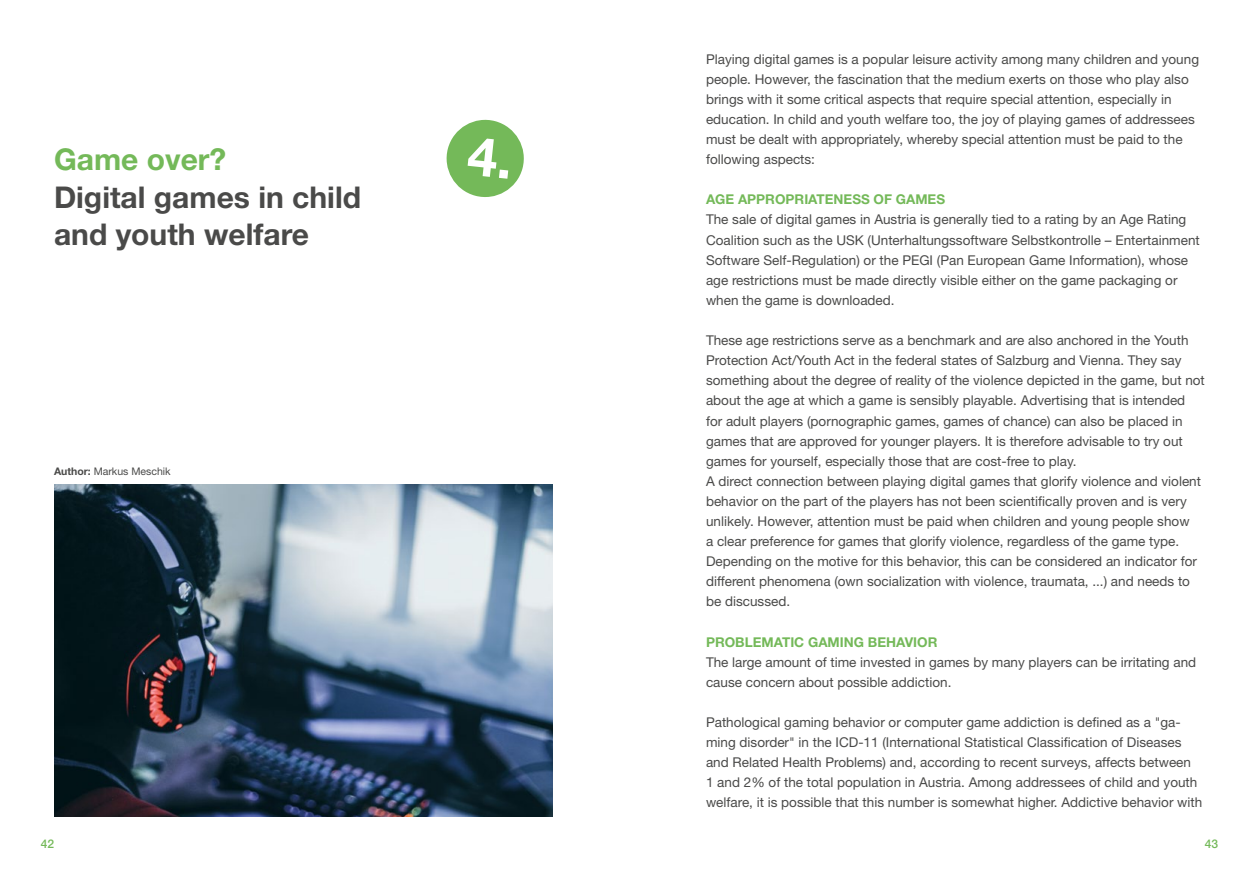
<style>
.page{position:relative;width:1259px;height:893px;background:#fff}
.page>*{position:absolute;margin:0;border:0;box-sizing:border-box;transform-origin:0 0}
.t1{font:700 30px/37.5px "Helvetica Neue LT Std";color:#4a4a49}
.t2{font:700 30px "Helvetica Neue LT Std";color:#74b959}
.t3{font:13.5px/20.1px "Helvetica Neue LT Std";color:#4a4a49}
.t4{font:700 13.5px "Helvetica Neue LT Std";color:#74b959}
.t5{font:500 12px "Helvetica Neue LT Std";color:#74b959}
.t6{font:10.5px "Helvetica Neue LT Std";color:#4a4a49}
.s1{font-weight:700}
</style>
<div class="page">
<img style="left:54px;top:485px;width:499px;height:331px">
<svg style="left:446px;top:119px;width:78px;height:78px"></svg>
<h1 class="t2" style="left:54px;top:141px;width:174px">Game over?</h1>
<h1 class="t1" style="left:54px;top:178px;width:308px">Digital games in child and youth welfare</h1>
<p class="t6" style="left:54px;top:465px;width:118px"><span class="s1">Author:</span> Markus Meschik</p>
<p class="t3" style="left:706px;top:49px;width:494px">Playing digital games is a popular leisure activity among many children and young people. However, the fascination that the medium exerts on those who play also brings with it some critical aspects that require special attention, especially in education. In child and youth welfare too, the joy of playing games of addressees must be dealt with appropriately, whereby special attention must be paid to the following aspects:</p>
<p class="t4" style="left:706px;top:191px;width:241px">AGE APPROPRIATENESS OF GAMES</p>
<p class="t3" style="left:706px;top:209px;width:495px">The sale of digital games in Austria is generally tied to a rating by an Age Rating Coalition such as the USK (Unterhaltungssoftware Selbstkontrolle – Entertainment Software Self-Regulation) or the PEGI (Pan European Game Information), whose age restrictions must be made directly visible either on the game packaging or when the game is downloaded.</p>
<p class="t3" style="left:706px;top:330px;width:500px">These age restrictions serve as a benchmark and are also anchored in the Youth Protection Act/Youth Act in the federal states of Salzburg and Vienna. They say something about the degree of reality of the violence depicted in the game, but not about the age at which a game is sensibly playable. Advertising that is intended for adult players (pornographic games, games of chance) can also be placed in games that are approved for younger players. It is therefore advisable to try out games for yourself, especially those that are cost-free to play.<br>A direct connection between playing digital games that glorify violence and violent behavior on the part of the players has not been scientifically proven and is very unlikely. However, attention must be paid when children and young people show<br>a clear preference for games that glorify violence, regardless of the game type.<br>Depending on the motive for this behavior, this can be considered an indicator for different phenomena (own socialization with violence, traumata, ...) and needs to be discussed.</p>
<p class="t4" style="left:706px;top:633px;width:233px">PROBLEMATIC GAMING BEHAVIOR</p>
<p class="t3" style="left:706px;top:652px;width:492px">The large amount of time invested in games by many players can be irritating and cause concern about possible addiction.</p>
<p class="t3" style="left:706px;top:712px;width:498px">Pathological gaming behavior or computer game addiction is defined as a "ga&shy;ming disorder" in the ICD-11 (International Statistical Classification of Diseases and Related Health Problems) and, according to recent surveys, affects between<br>1 and 2% of the total population in Austria. Among addressees of child and youth welfare, it is possible that this number is somewhat higher. Addictive behavior with</p>
<p class="t5" style="left:41px;top:836px;width:15px">42</p>
<p class="t5" style="left:1205px;top:836px;width:15px">43</p>
</div>
